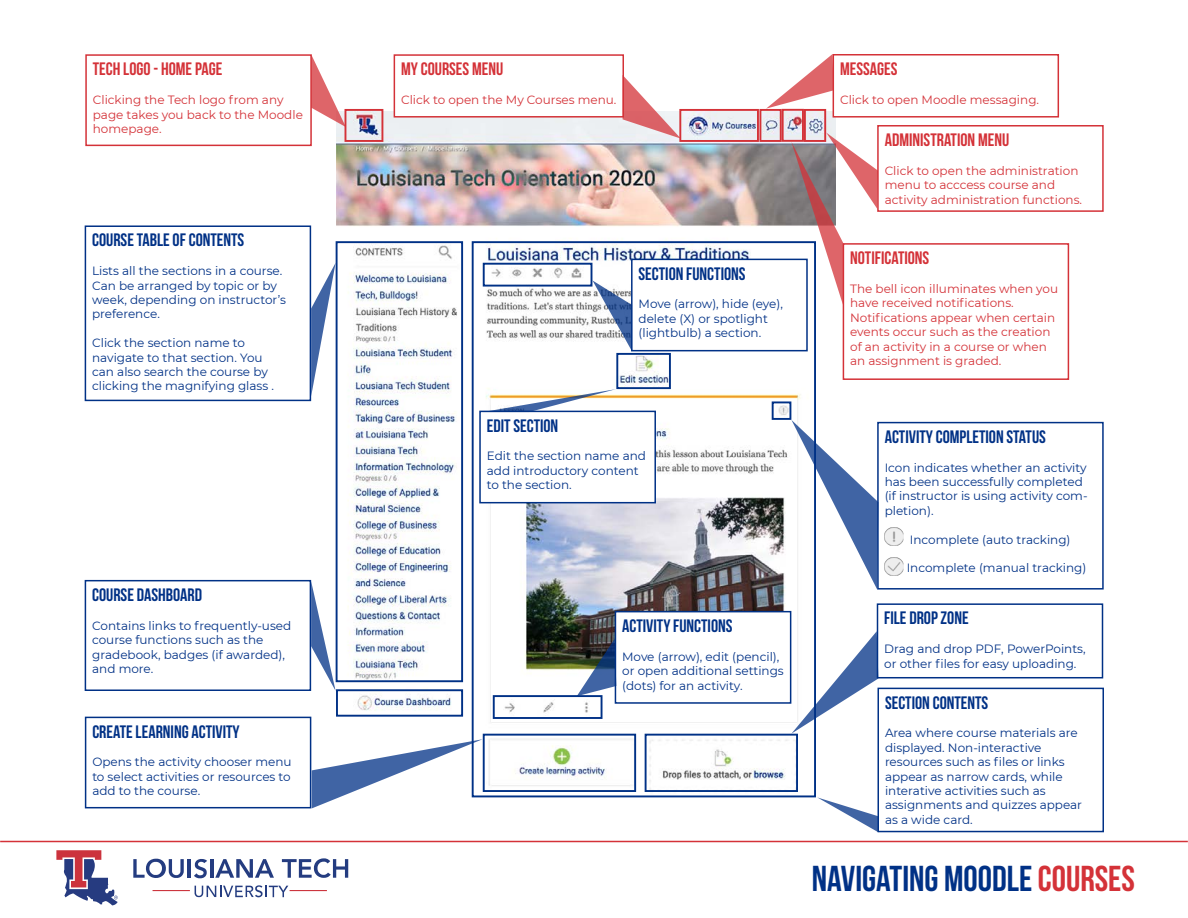
<style>
.page{position:relative;width:1188px;height:918px;background:#fff}
.page>*{position:absolute;margin:0;border:0;box-sizing:border-box;transform-origin:0 0}
.t1{font:36px "Bebas Neue";color:#003186}
.t2{font:18px "Bebas Neue";color:#003186}
.t3{font:18px "Bebas Neue";color:#d43238}
.t4{font:12px/14.4px "Montserrat";color:#003186}
.t5{font:12px/14.4px "Montserrat";color:#d43238}
.s1{color:#d43238}
</style>
<div class="page">
<img style="left:336px;top:112px;width:499px;height:686px">
<svg style="left:133px;top:859px;width:51px;height:19px"></svg>
<hr style="left:188px;top:859px;width:3px;height:19px;background:#243c80">
<svg style="left:194px;top:859px;width:13px;height:19px"></svg>
<hr style="left:210px;top:859px;width:3px;height:19px;background:#243c80">
<svg style="left:215px;top:859px;width:59px;height:19px"></svg>
<svg style="left:282px;top:858px;width:66px;height:20px"></svg>
<svg style="left:195px;top:885px;width:93px;height:12px"></svg>
<hr style="left:153px;top:890px;width:37px;height:1px;background:#cc333c">
<hr style="left:290px;top:890px;width:37px;height:1px;background:#cc333c">
<hr style="left:0;top:841px;width:1188px;height:1px;background:#d43238">
<svg style="left:56px;top:850px;width:62px;height:56px"></svg>
<div style="left:336px;top:241px;width:127px;height:441px;border:2px solid #003186"></div>
<div style="left:85px;top:225px;width:226px;height:176px;border:2px solid #003186"></div>
<svg style="left:311px;top:263px;width:25px;height:133px"></svg>
<div style="left:336px;top:689px;width:127px;height:28px;border:2px solid #003186"></div>
<div style="left:85px;top:580px;width:226px;height:111px;border:2px solid #003186"></div>
<svg style="left:311px;top:581px;width:25px;height:110px"></svg>
<div style="left:472px;top:241px;width:344px;height:556px;border:2px solid #003186"></div>
<div style="left:878px;top:688px;width:226px;height:144px;border:2px solid #003186"></div>
<svg style="left:817px;top:797px;width:61px;height:35px"></svg>
<div style="left:843px;top:243px;width:226px;height:137px;border:2px solid #d43238"></div>
<div style="left:85px;top:54px;width:227px;height:92px;border:2px solid #d43238"></div>
<svg style="left:311px;top:54px;width:34px;height:73px"></svg>
<div style="left:345px;top:109px;width:38px;height:33px;border:2px solid #d43238"></div>
<div style="left:394px;top:55px;width:229px;height:62px;background:#fff"></div>
<div style="left:394px;top:54px;width:230px;height:64px;border:2px solid #d43238"></div>
<svg style="left:623px;top:75px;width:56px;height:64px"></svg>
<div style="left:679px;top:109px;width:80px;height:33px;border:2px solid #d43238"></div>
<div style="left:759px;top:109px;width:23px;height:33px;border:2px solid #d43238"></div>
<div style="left:833px;top:54px;width:226px;height:64px;border:2px solid #d43238"></div>
<svg style="left:766px;top:54px;width:68px;height:55px"></svg>
<div style="left:772px;top:401px;width:19px;height:19px;border:2px solid #003186"></div>
<div style="left:877px;top:422px;width:227px;height:168px;border:2px solid #003186"></div>
<svg style="left:791px;top:420px;width:87px;height:170px"></svg>
<img style="left:885px;top:527px;width:18px;height:19px">
<img style="left:885px;top:557px;width:18px;height:19px">
<div style="left:85px;top:717px;width:226px;height:91px;border:2px solid #003186"></div>
<svg style="left:312px;top:739px;width:171px;height:69px"></svg>
<div style="left:483px;top:734px;width:153px;height:58px;border:2px solid #003186"></div>
<div style="left:877px;top:603px;width:226px;height:75px;border:2px solid #003186"></div>
<svg style="left:791px;top:631px;width:87px;height:103px"></svg>
<div style="left:645px;top:734px;width:153px;height:58px;border:2px solid #003186"></div>
<div style="left:782px;top:109px;width:22px;height:33px;border:2px solid #d43238"></div>
<div style="left:804px;top:109px;width:22px;height:33px;border:2px solid #d43238"></div>
<div style="left:877px;top:125px;width:227px;height:87px;border:2px solid #d43238"></div>
<svg style="left:791px;top:133px;width:87px;height:172px"></svg>
<div style="left:615px;top:612px;width:176px;height:91px;background:#fff"></div>
<div style="left:615px;top:611px;width:176px;height:93px;border:2px solid #003186"></div>
<svg style="left:577px;top:639px;width:39px;height:57px"></svg>
<div style="left:493px;top:695px;width:110px;height:24px;border:2px solid #003186"></div>
<div style="left:632px;top:259px;width:175px;height:92px;background:#fff"></div>
<div style="left:631px;top:259px;width:177px;height:92px;border:2px solid #003186"></div>
<svg style="left:592px;top:280px;width:40px;height:71px"></svg>
<div style="left:483px;top:263px;width:109px;height:24px;border:2px solid #003186"></div>
<div style="left:480px;top:411px;width:175px;height:92px;background:#fff"></div>
<div style="left:479px;top:411px;width:177px;height:92px;border:2px solid #003186"></div>
<div style="left:616px;top:353px;width:55px;height:36px;border:2px solid #003186"></div>
<svg style="left:483px;top:389px;width:133px;height:23px"></svg>
<p class="t3" style="left:93px;top:59px;width:131px">TECH LOGO - HOME PAGE</p>
<p class="t5" style="left:93px;top:92px;width:212px">Clicking the Tech logo from any page takes you back to the Moodle homepage.</p>
<p class="t2" style="left:92px;top:230px;width:154px">COURSE TABLE OF CONTENTS</p>
<p class="t4" style="left:92px;top:263px;width:195px">Lists all the sections in a course.<br>Can be arranged by topic or by week, depending on instructor’s preference.</p>
<p class="t4" style="left:92px;top:335px;width:183px">Click the section name to navigate to that section. You can also search the course by clicking the magnifying glass .</p>
<p class="t2" style="left:92px;top:585px;width:112px">COURSE DASHBOARD</p>
<p class="t4" style="left:92px;top:618px;width:201px">Contains links to frequently-used course functions such as the gradebook, badges (if awarded), and more.</p>
<p class="t2" style="left:92px;top:722px;width:149px">CREATE LEARNING ACTIVITY</p>
<p class="t4" style="left:92px;top:755px;width:201px;text-align:justify">Opens the activity chooser menu to select activities or resources to add to the course.</p>
<p class="t3" style="left:401px;top:59px;width:104px">MY COURSES MENU</p>
<p class="t5" style="left:401px;top:92px;width:217px">Click to open the My Courses menu.</p>
<p class="t2" style="left:639px;top:264px;width:109px">SECTION FUNCTIONS</p>
<p class="t4" style="left:639px;top:297px;width:146px">Move (arrow), hide (eye), delete (X) or spotlight (lightbulb) a section.</p>
<p class="t2" style="left:487px;top:416px;width:73px">EDIT SECTION</p>
<p class="t4" style="left:487px;top:449px;width:161px">Edit the section name and add introductory content to the section.</p>
<p class="t2" style="left:622px;top:616px;width:112px">ACTIVITY FUNCTIONS</p>
<p class="t4" style="left:622px;top:649px;width:163px">Move (arrow), edit (pencil), or open additional settings (dots) for an activity.</p>
<p class="t3" style="left:840px;top:59px;width:59px">MESSAGES</p>
<p class="t5" style="left:840px;top:92px;width:201px">Click to open Moodle messaging.</p>
<p class="t3" style="left:885px;top:130px;width:126px">ADMINISTRATION MENU</p>
<p class="t5" style="left:885px;top:163px;width:195px">Click to open the administration menu to acccess course and</p>
<p class="t5" style="left:885px;top:192px;width:199px">activity administration functions.</p>
<p class="t3" style="left:850px;top:248px;width:81px">NOTIFICATIONS</p>
<p class="t5" style="left:850px;top:281px;width:210px">The bell icon illuminates when you have received notifications.<br>Notifications appear when certain events occur such as the creation of an activity in a course or when an assignment is graded.</p>
<p class="t2" style="left:885px;top:427px;width:163px">ACTIVITY COMPLETION STATUS</p>
<p class="t4" style="left:885px;top:460px;width:204px">Icon indicates whether an activity has been successfully completed (if instructor is using activity com&shy;pletion).</p>
<p class="t4" style="left:910px;top:532px;width:162px">Incomplete (auto tracking)</p>
<p class="t4" style="left:907px;top:561px;width:181px">Incomplete (manual tracking)</p>
<p class="t2" style="left:884px;top:608px;width:86px">FILE DROP ZONE</p>
<p class="t4" style="left:884px;top:641px;width:203px">Drag and drop PDF, PowerPoints, or other files for easy uploading.</p>
<p class="t2" style="left:885px;top:693px;width:105px">SECTION CONTENTS</p>
<p class="t4" style="left:885px;top:726px;width:199px">Area where course materials are displayed. Non-interactive resources such as files or links appear as narrow cards, while interative activities such as assignments and quizzes appear as a wide card.</p>
<p class="t1" style="left:812px;top:859px;width:325px">NAVIGATING MOODLE <span class="s1">COURSES</span></p>
</div>
